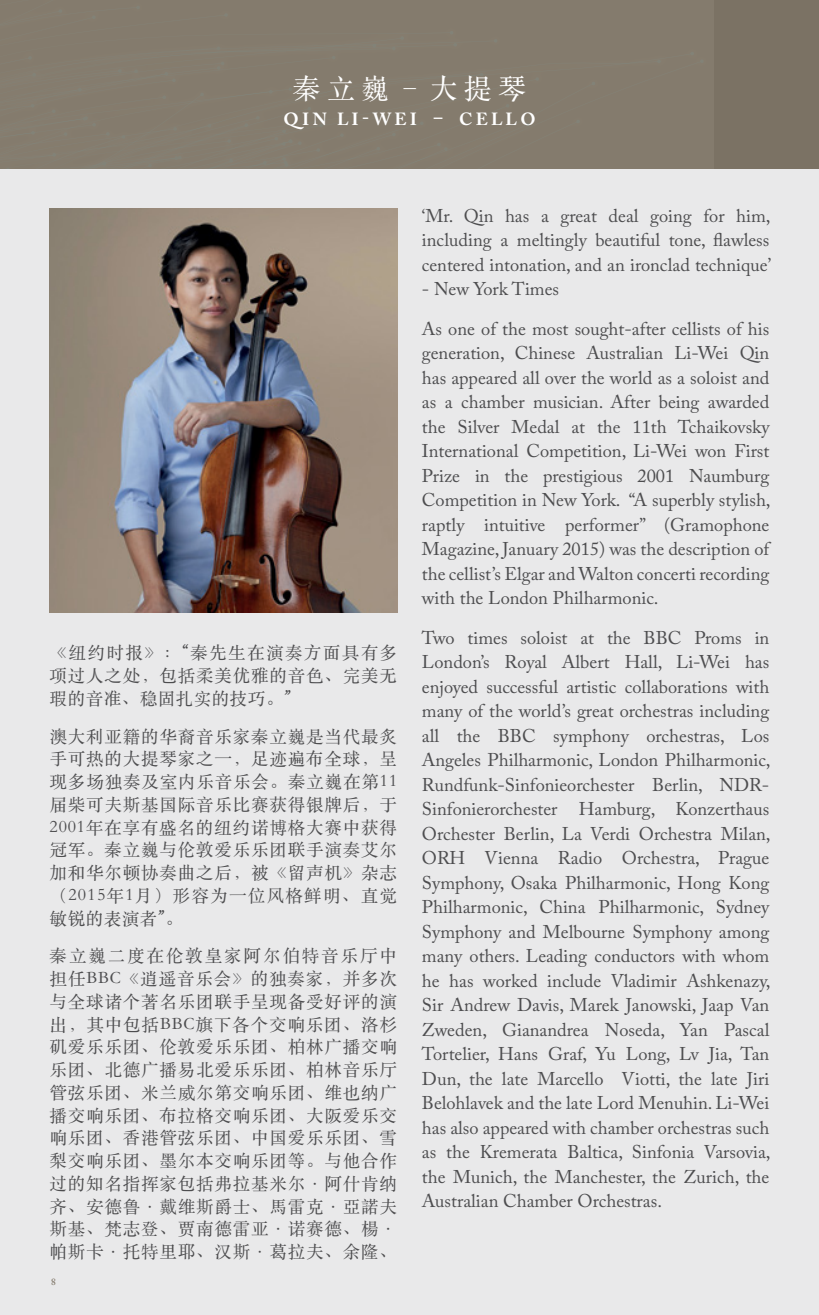
<style>
.page{position:relative;width:819px;height:1315px;background:#e9e9ea}
.page>*{position:absolute;margin:0;border:0;box-sizing:border-box;transform-origin:0 0}
.t1{font:28px "ST Songti SC Regular";letter-spacing:.22em;color:#fff}
.t2{font:18.38px/24.5px "Adobe Caslon Pro";color:#4d4d4f;text-align:justify}
.t3{font:17.5px/22.8px "ST Songti SC Regular";letter-spacing:.045em;color:#4d4d4f;text-align:justify}
.t4{font:700 17.5px "Adobe Caslon Pro";letter-spacing:.18em;color:#fff}
.t5{font:600 9.45px "Adobe Caslon Pro";color:#857c6f}
</style>
<div class="page">
<div style="left:0;top:0;width:819px;height:169px;background:#7b7264"></div>
<div style="left:0;top:0;width:703px;height:169px;background:#847b6d"></div>
<img style="left:50px;top:208px;width:347px;height:404px">
<h1 class="t1" style="left:293px;top:71px;width:234px">秦立巍–大提琴</h1>
<p class="t4" style="left:283px;top:109px;width:253px">QIN LI-WEI – CELLO</p>
<p class="t3" style="left:50px;top:641px;width:349px">《纽约时报》：“秦先生在演奏方面具有多项过人之处，包括柔美优雅的音色、完美无瑕的音准、稳固扎实的技巧。”</p>
<p class="t3" style="left:50px;top:724px;width:349px">澳大利亚籍的华裔音乐家秦立巍是当代最炙手可热的大提琴家之一，足迹遍布全球，呈现多场独奏及室内乐音乐会。秦立巍在第11届柴可夫斯基国际音乐比赛获得银牌后，于2001年在享有盛名的纽约诺博格大赛中获得冠军。秦立巍与伦敦爱乐乐团联手演奏艾尔加和华尔顿协奏曲之后，被《留声机》杂志（2015年1月）形容为一位风格鲜明、直觉敏锐的表演者”。</p>
<p class="t3" style="left:50px;top:944px;width:349px">秦立巍二度在伦敦皇家阿尔伯特音乐厅中担任BBC《逍遥音乐会》的独奏家，并多次与全球诸个著名乐团联手呈现备受好评的演出，其中包括BBC旗下各个交响乐团、洛杉矶爱乐乐团、伦敦爱乐乐团、柏林广播交响乐团、北德广播易北爱乐乐团、柏林音乐厅管弦乐团、米兰威尔第交响乐团、维也纳广播交响乐团、布拉格交响乐团、大阪爱乐交响乐团、香港管弦乐团、中国爱乐乐团、雪梨交响乐团、墨尔本交响乐团等。与他合作过的知名指挥家包括弗拉基米尔·阿什肯纳齐、安德鲁·戴维斯爵士、馬雷克·亞諾夫斯基、梵志登、贾南德雷亚·诺赛德、楊·帕斯卡·托特里耶、汉斯‧葛拉夫、余隆、</p>
<p class="t5" style="left:51px;top:1276px;width:6px">8</p>
<p class="t2" style="left:422px;top:203px;width:351px">‘Mr. Qin has a great deal going for him, including a meltingly beautiful tone, flawless centered intonation, and an ironclad technique’</p>
<p class="t2" style="left:422px;top:269px;width:349px;line-height:39.4px">- New York Times<br>As one of the most sought-after cellists of his</p>
<p class="t2" style="left:422px;top:341px;width:350px">generation, Chinese Australian Li-Wei Qin has appeared all over the world as a soloist and as a chamber musician. After being awarded the Silver Medal at the 11th Tchaikovsky International Competition, Li-Wei won First Prize in the prestigious 2001 Naumburg Competition in New York. “A superbly stylish, raptly intuitive performer” (Gramophone Magazine, January 2015) was the description of the cellist’s Elgar and Walton concerti recording with the London Philharmonic.</p>
<p class="t2" style="left:422px;top:625px;width:350px">Two times soloist at the BBC Proms in London’s Royal Albert Hall, Li-Wei has enjoyed successful artistic collaborations with many of the world’s great orchestras including all the BBC symphony orchestras, Los Angeles Philharmonic, London Philharmonic, Rundfunk-Sinfonieorchester Berlin, NDR-Sinfonierorchester Hamburg, Konzerthaus Orchester Berlin, La Verdi Orchestra Milan, ORH Vienna Radio Orchestra, Prague Symphony, Osaka Philharmonic, Hong Kong Philharmonic, China Philharmonic, Sydney Symphony and Melbourne Symphony among many others. Leading conductors with whom he has worked include Vladimir Ashkenazy, Sir Andrew Davis, Marek Janowski, Jaap Van Zweden, Gianandrea Noseda, Yan Pascal Tortelier, Hans Graf, Yu Long, Lv Jia, Tan Dun, the late Marcello Viotti, the late Jiri Belohlavek and the late Lord Menuhin. Li-Wei has also appeared with chamber orchestras such as the Kremerata Baltica, Sinfonia Varsovia, the Munich, the Manchester, the Zurich, the Australian Chamber Orchestras.</p>
</div>
